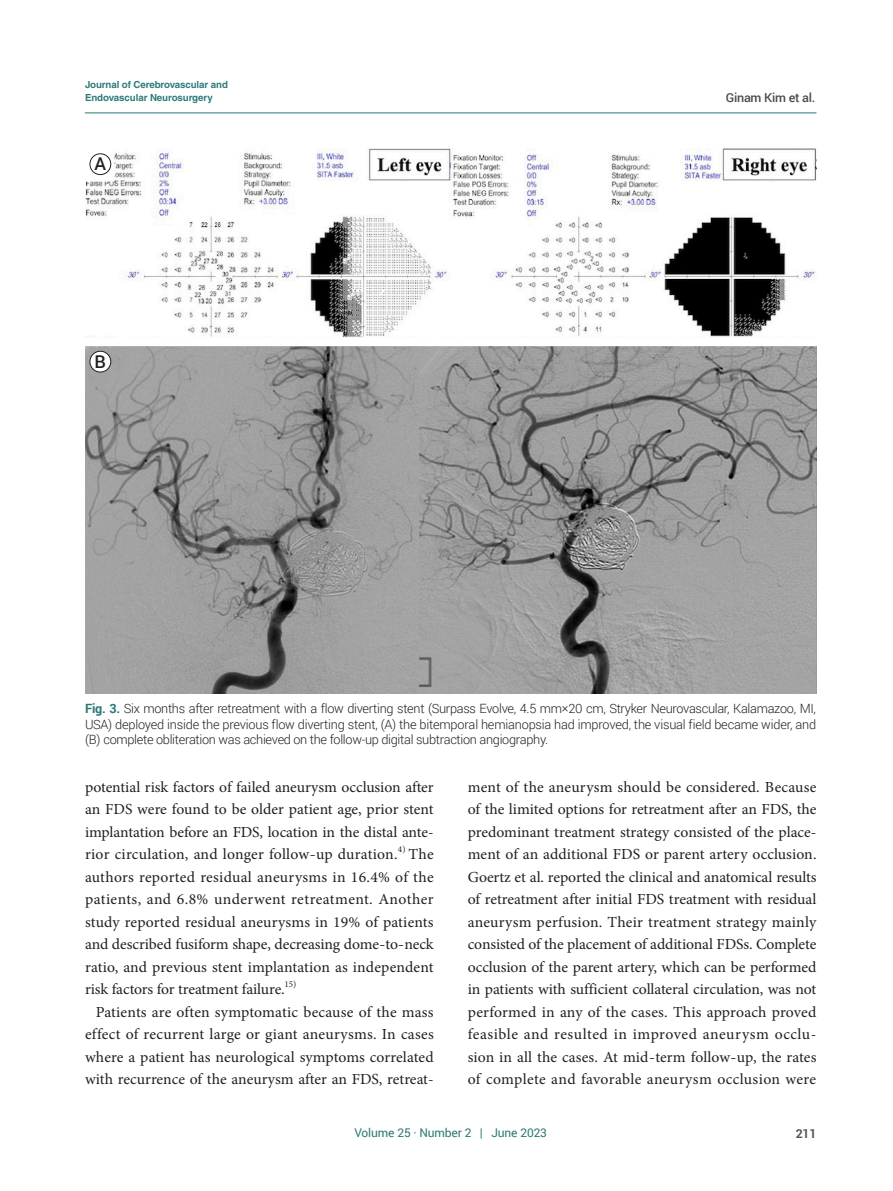
<style>
.page{position:relative;width:893px;height:1191px;background:#fff}
.page>*{position:absolute;margin:0;border:0;box-sizing:border-box;transform-origin:0 0}
.t1{font:500 17.7px "Roboto";color:#231f20}
.본문_내용_첫문단{font:15.3px/22.5px "Minion Pro";letter-spacing:.005em;color:#231f20;text-align:justify}
.그림_설명{font:300 12.75px/15.8px "Roboto";letter-spacing:-.025em;color:#231f20;text-align:justify}
.t2{font:500 12.3px "Roboto";letter-spacing:-.02em;color:#4b4c4d}
.t3{font:700 12.3px "Roboto";color:#57585a}
.t4{font:12px "Roboto";letter-spacing:-.01em;color:#2c7977}
.t5{font:700 9.75px/13.5px "Helvetica LT Std";letter-spacing:-.01em;color:#2f7c79}
.본문_내용_첫문단-2{font:9px "Minion Pro";color:#231f20}
.s1{font-weight:700;color:#2c7977}
</style>
<div class="page">
<hr style="left:85px;top:112px;width:731px;height:1px;background:#2c7977">
<img style="left:85px;top:149px;width:731px;height:189px">
<img style="left:85px;top:346px;width:731px;height:347px">
<div style="left:90px;top:351px;width:21px;height:21px;background:#fff;border-radius:50%"></div>
<div style="left:90px;top:351px;width:21px;height:21px;border:1px solid #231f20;border-radius:50%"></div>
<div style="left:90px;top:154px;width:21px;height:21px;background:#fff;border-radius:50%"></div>
<div style="left:90px;top:153px;width:21px;height:22px;border:1px solid #231f20;border-radius:50%"></div>
<p class="t5" style="left:85px;top:77px;width:144px">Journal of Cerebrovascular and<br>Endovascular Neurosurgery</p>
<p class="t1" style="left:95px;top:152px;width:13px">A</p>
<p class="t1" style="left:95px;top:349px;width:13px">B</p>
<p class="t2" style="left:726px;top:89px;width:91px">Ginam Kim et al.</p>
<p class="그림_설명" style="left:85px;top:700px;width:733px"><span class="s1">Fig. 3.</span> Six months after retreatment with a flow diverting stent (Surpass Evolve, 4.5 mm×20 cm, Stryker Neurovascular, Kalamazoo, MI, USA) deployed inside the previous flow diverting stent, (A) the bitemporal hemianopsia had improved, the visual field became wider, and (B) complete obliteration was achieved on the follow-up digital subtraction angiography.</p>
<p class="본문_내용_첫문단" style="left:85px;top:775px;width:350px">potential risk factors of failed aneurysm occlusion after an FDS were found to be older patient age, prior stent implantation before an FDS, location in the distal ante&shy;rior circulation, and longer follow-up duration.</p>
<p class="본문_내용_첫문단-2" style="left:398px;top:843px;width:9px">4)</p>
<p class="본문_내용_첫문단" style="left:85px;top:843px;width:350px;text-indent:324px">The authors reported residual aneurysms in 16.4% of the patients, and 6.8% underwent retreatment. Another study reported residual aneurysms in 19% of patients and described fusiform shape, decreasing dome-to-neck ratio, and previous stent implantation as independent risk factors for treatment failure.</p>
<p class="본문_내용_첫문단-2" style="left:285px;top:978px;width:13px">15)</p>
<p class="본문_내용_첫문단" style="left:85px;top:1000px;width:350px;text-indent:11px">Patients are often symptomatic because of the mass effect of recurrent large or giant aneurysms. In cases where a patient has neurological symptoms correlated with recurrence of the aneurysm after an FDS, retreat-</p>
<p class="본문_내용_첫문단" style="left:468px;top:775px;width:350px">ment of the aneurysm should be considered. Because of the limited options for retreatment after an FDS, the predominant treatment strategy consisted of the place&shy;ment of an additional FDS or parent artery occlusion.<br>Goertz et al. reported the clinical and anatomical results of retreatment after initial FDS treatment with residual aneurysm perfusion. Their treatment strategy mainly consisted of the placement of additional FDSs. Complete occlusion of the parent artery, which can be performed in patients with sufficient collateral circulation, was not performed in any of the cases. This approach proved feasible and resulted in improved aneurysm occlu&shy;sion in all the cases. At mid-term follow-up, the rates of complete and favorable aneurysm occlusion were</p>
<p class="t4" style="left:354px;top:1124px;width:194px">Volume 25 · Number 2 | June 2023</p>
<p class="t3" style="left:796px;top:1124px;width:22px">211</p>
</div>
